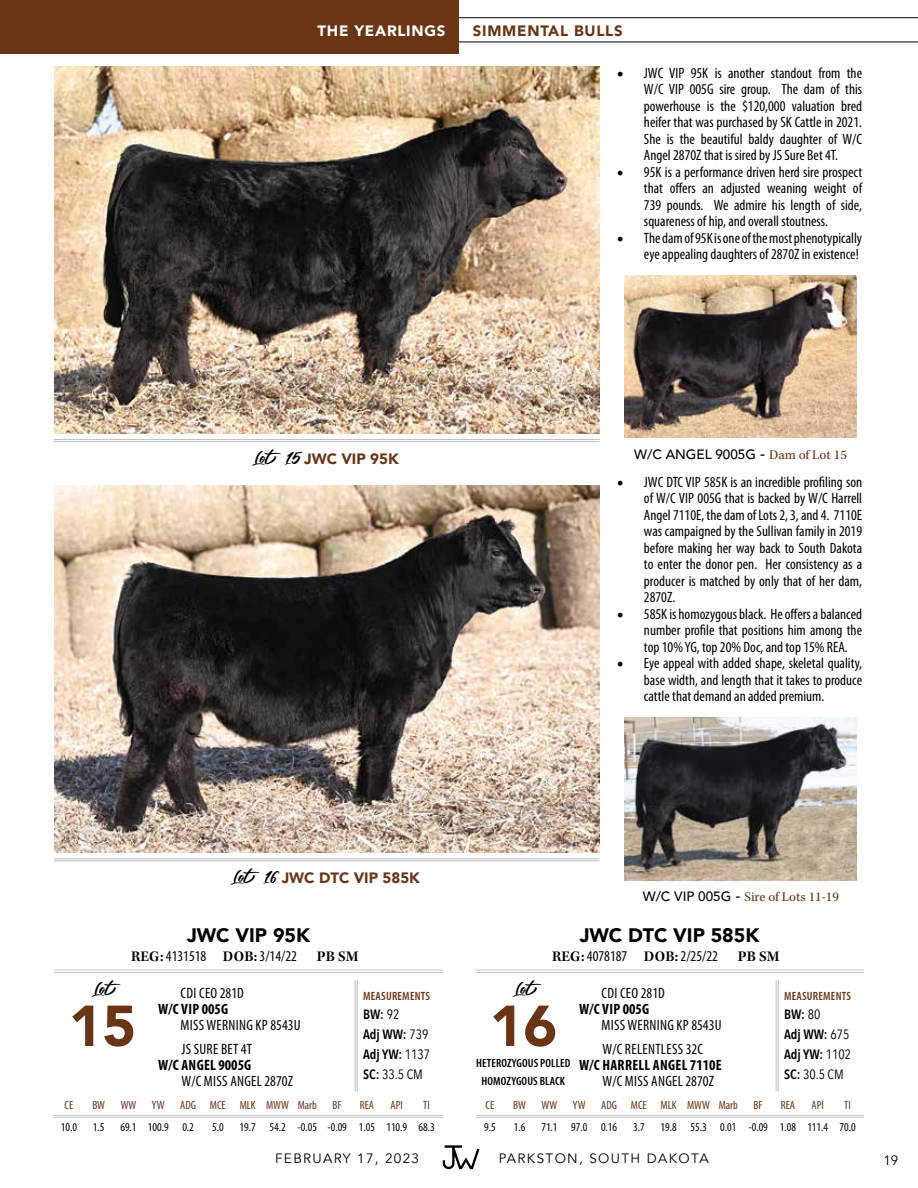
<style>
.page{position:relative;width:918px;height:1188px;background:#fff}
.page>*{position:absolute;margin:0;border:0;box-sizing:border-box;transform-origin:0 0}
.t1{font:900 57px "Avenir";color:#6a3515}
.t2{font:900 19.5px "Avenir";color:#000}
.t3{font:16.5px "Fair Prosper";color:#000}
.t4{font:condensed 15px/16.5px "Myriad Pro";color:#000;text-align:justify}
.t5{font:condensed 15px/32.2px "Myriad Pro";letter-spacing:.02em;color:#000}
.t6{font:700 condensed 15px "Myriad Pro";letter-spacing:.02em;color:#000}
.t7{font:900 15px "Avenir";color:#6a3515}
.t8{font:900 15px "Avenir";letter-spacing:.05em;color:#6a3515}
.t9{font:900 15px "Avenir";letter-spacing:.05em;color:#fff}
.t10{font:600 15px "Kepler Std";letter-spacing:.005em;color:#000}
.t11{font:600 13.5px/20.4px "Avenir Next Condensed";color:#000}
.t12{font:13.5px "Avenir";letter-spacing:.1em;color:#000}
.t13{font:13.5px "Kepler Std";color:#6a3515}
.t14{font:500 13.5px "Avenir";color:#000}
.t15{font:condensed 12px "Myriad Pro";color:#000}
.t16{font:condensed 12px "Myriad Pro";color:#6a3515}
.t17{font:600 condensed 12px/18.3px "Myriad Pro";letter-spacing:.01em;color:#000;text-align:center}
.t18{font:600 condensed 12px "Myriad Pro";letter-spacing:.02em;color:#6a3515}
.s1{font-family:"Minion Pro";font-stretch:normal;font-size:18px}
.s2{font-family:"Fair Prosper";font-weight:400;font-size:16.5px;color:#000}
.s3{font-family:"Bell Gothic Std";font-weight:700;font-size:15px}
.s4{font-family:"Kepler Std";font-weight:400;color:#6a3515}
.s5{font-family:"Avenir";font-weight:500;color:#000}
.s6{font-family:"Bell Gothic Std";font-weight:700;font-size:15px;color:#000}
.s7{font-family:"Kepler Std";font-weight:600;font-stretch:normal}
.s8{font-weight:400}
</style>
<div class="page">
<svg style="left:443px;top:1145px;width:37px;height:25px"></svg>
<div style="left:0;top:0;width:459px;height:54px;background:#6a3515"></div>
<hr style="left:459px;top:17px;width:459px;height:1px;background:#000">
<hr style="left:459px;top:42px;width:459px;height:1px;background:#000">
<img style="left:624px;top:275px;width:233px;height:163px">
<img style="left:624px;top:718px;width:233px;height:162px">
<hr style="left:54px;top:439px;width:546px;height:1px;background:#bcbec0">
<hr style="left:54px;top:441px;width:546px;height:1px;background:#bcbec0">
<img style="left:54px;top:66px;width:546px;height:368px">
<hr style="left:54px;top:858px;width:546px;height:1px;background:#bcbec0">
<hr style="left:54px;top:860px;width:546px;height:1px;background:#bcbec0">
<img style="left:54px;top:486px;width:546px;height:367px">
<hr style="left:54px;top:972px;width:389px;height:1px;background:#bcbec0">
<hr style="left:54px;top:970px;width:389px;height:1px;background:#bcbec0">
<hr style="left:357px;top:980px;width:1px;height:111px;background:#bcbec0">
<hr style="left:355px;top:980px;width:1px;height:111px;background:#bcbec0">
<hr style="left:54px;top:1117px;width:389px;height:1px;background:#bcbec0">
<hr style="left:54px;top:1115px;width:389px;height:1px;background:#bcbec0">
<hr style="left:475px;top:972px;width:389px;height:1px;background:#bcbec0">
<hr style="left:475px;top:970px;width:389px;height:1px;background:#bcbec0">
<hr style="left:778px;top:980px;width:1px;height:111px;background:#bcbec0">
<hr style="left:776px;top:980px;width:1px;height:111px;background:#bcbec0">
<hr style="left:475px;top:1117px;width:389px;height:1px;background:#bcbec0">
<hr style="left:475px;top:1115px;width:389px;height:1px;background:#bcbec0">
<p class="t9" style="left:318px;top:18px;width:129px">THE YEARLINGS</p>
<p class="t8" style="left:473px;top:18px;width:151px">SIMMENTAL BULLS</p>
<p class="t4" style="left:644px;top:64px;width:220px;text-indent:-27px"><span class="s1">•</span> JWC VIP 95K is another standout from the W/C VIP 005G sire group. The dam of this powerhouse is the $120,000 valuation bred heifer that was purchased by SK Cattle in 2021.<br>She is the beautiful baldy daughter of W/C Angel 2870Z that is sired by JS Sure Bet 4T.</p>
<p class="t4" style="left:644px;top:163px;width:220px;text-indent:-27px"><span class="s1">•</span> 95K is a performance driven herd sire prospect that offers an adjusted weaning weight of 739 pounds. We admire his length of side, squareness of hip, and overall stoutness.</p>
<p class="t4" style="left:617px;top:229px;width:247px;text-align:right"><span class="s1">•</span> The dam of 95K is one of the most phenotypically eye appealing daughters of 2870Z in existence!</p>
<p class="t7" style="left:255px;top:446px;width:146px"><span class="s2">Lot 15</span> JWC VIP 95K</p>
<p class="t14" style="left:634px;top:442px;width:214px">W/C ANGEL 9005G <span class="s3">-</span> <span class="s4">Dam of Lot 15</span></p>
<p class="t4" style="left:644px;top:473px;width:220px;text-indent:-27px"><span class="s1">•</span> JWC DTC VIP 585K is an incredible profiling son of W/C VIP 005G that is backed by W/C Harrell Angel 7110E, the dam of Lots 2, 3, and 4. 7110E was campaigned by the Sullivan family in 2019 before making her way back to South Dakota to enter the donor pen. Her consistency as a producer is matched by only that of her dam, 2870Z.</p>
<p class="t4" style="left:644px;top:605px;width:220px;text-indent:-27px"><span class="s1">•</span> 585K is homozygous black. He offers a balanced number profile that positions him among the top 10% YG, top 20% Doc, and top 15% REA.</p>
<p class="t4" style="left:644px;top:655px;width:220px;text-indent:-27px"><span class="s1">•</span> Eye appeal with added shape, skeletal quality, base width, and length that it takes to produce cattle that demand an added premium.</p>
<p class="t7" style="left:234px;top:865px;width:188px"><span class="s2">Lot 16</span> JWC DTC VIP 585K</p>
<p class="t13" style="left:643px;top:889px;width:198px"><span class="s5">W/C VIP 005G</span> <span class="s6">-</span> Sire of Lots 11-19</p>
<h2 class="t2" style="left:187px;top:919px;width:125px">JWC VIP 95K</h2>
<h2 class="t2" style="left:580px;top:919px;width:181px">JWC DTC VIP 585K</h2>
<p class="t4" style="left:131px;top:948px;width:167px"><span class="s7">REG:</span> 4131518 <span class="s7">DOB:</span> 3/14/22</p>
<p class="t10" style="left:317px;top:948px;width:43px">PB SM</p>
<p class="t4" style="left:552px;top:948px;width:167px"><span class="s7">REG:</span> 4078187 <span class="s7">DOB:</span> 2/25/22</p>
<p class="t10" style="left:738px;top:948px;width:43px">PB SM</p>
<p class="t3" style="left:95px;top:979px;width:30px">Lot</p>
<h1 class="t1" style="left:69px;top:977px;width:69px">15</h1>
<p class="t5" style="left:181px;top:976px;width:121px">CDI CEO 281D<br>MISS WERNING KP 8543U</p>
<p class="t6" style="left:158px;top:999px;width:72px">W/C VIP 005G</p>
<p class="t5" style="left:181px;top:1033px;width:113px">JS SURE BET 4T<br>W/C MISS ANGEL 2870Z</p>
<p class="t6" style="left:158px;top:1056px;width:95px">W/C ANGEL 9005G</p>
<p class="t18" style="left:363px;top:988px;width:68px">MEASUREMENTS</p>
<p class="t11" style="left:363px;top:1004px;width:38px">BW: <span class="s8">92</span></p>
<p class="t11" style="left:363px;top:1023px;width:69px">Adj WW: <span class="s8">739<br></span>Adj YW: <span class="s8">1137<br></span>SC: <span class="s8">33.5 CM</span></p>
<p class="t3" style="left:516px;top:979px;width:30px">Lot</p>
<h1 class="t1" style="left:490px;top:977px;width:69px">16</h1>
<p class="t17" style="left:476px;top:1054px;width:96px">HETEROZYGOUS POLLED<br>HOMOZYGOUS BLACK</p>
<p class="t5" style="left:602px;top:976px;width:121px">CDI CEO 281D<br>MISS WERNING KP 8543U</p>
<p class="t6" style="left:579px;top:999px;width:72px">W/C VIP 005G</p>
<p class="t5" style="left:602px;top:1033px;width:113px">W/C RELENTLESS 32C<br>W/C MISS ANGEL 2870Z</p>
<p class="t6" style="left:579px;top:1056px;width:144px">W/C HARRELL ANGEL 7110E</p>
<p class="t18" style="left:784px;top:988px;width:68px">MEASUREMENTS</p>
<p class="t11" style="left:784px;top:1004px;width:38px">BW: <span class="s8">80</span></p>
<p class="t11" style="left:784px;top:1023px;width:69px">Adj WW: <span class="s8">675<br></span>Adj YW: <span class="s8">1102<br></span>SC: <span class="s8">30.5 CM</span></p>
<p class="t16" style="left:65px;top:1098px;width:10px">CE</p>
<p class="t16" style="left:92px;top:1098px;width:14px">BW</p>
<p class="t16" style="left:121px;top:1098px;width:17px">WW</p>
<p class="t16" style="left:152px;top:1098px;width:14px">YW</p>
<p class="t16" style="left:180px;top:1098px;width:138px">ADG MCE MLK MWW Marb</p>
<p class="t16" style="left:333px;top:1098px;width:11px">BF</p>
<p class="t16" style="left:360px;top:1098px;width:16px">REA</p>
<p class="t16" style="left:391px;top:1098px;width:14px">API</p>
<p class="t16" style="left:423px;top:1098px;width:8px">TI</p>
<p class="t15" style="left:61px;top:1120px;width:18px">10.0</p>
<p class="t15" style="left:93px;top:1120px;width:13px">1.5</p>
<p class="t15" style="left:120px;top:1120px;width:75px">69.1 100.9 0.2</p>
<p class="t15" style="left:212px;top:1120px;width:13px">5.0</p>
<p class="t15" style="left:240px;top:1120px;width:197px">19.7 54.2 -0.05 -0.09 1.05 110.9 68.3</p>
<p class="t16" style="left:486px;top:1098px;width:10px">CE</p>
<p class="t16" style="left:513px;top:1098px;width:14px">BW</p>
<p class="t16" style="left:542px;top:1098px;width:17px">WW</p>
<p class="t16" style="left:573px;top:1098px;width:14px">YW</p>
<p class="t16" style="left:601px;top:1098px;width:138px">ADG MCE MLK MWW Marb</p>
<p class="t16" style="left:754px;top:1098px;width:11px">BF</p>
<p class="t16" style="left:781px;top:1098px;width:16px">REA</p>
<p class="t16" style="left:812px;top:1098px;width:14px">API</p>
<p class="t16" style="left:844px;top:1098px;width:8px">TI</p>
<p class="t15" style="left:484px;top:1120px;width:13px">9.5</p>
<p class="t15" style="left:514px;top:1120px;width:13px">1.6</p>
<p class="t15" style="left:541px;top:1120px;width:77px">71.1 97.0 0.16</p>
<p class="t15" style="left:633px;top:1120px;width:13px">3.7</p>
<p class="t15" style="left:661px;top:1120px;width:197px">19.8 55.3 0.01 -0.09 1.08 111.4 70.0</p>
<p class="t12" style="left:275px;top:1150px;width:146px">FEBRUARY 17, 2023</p>
<p class="t12" style="left:499px;top:1150px;width:211px">PARKSTON, SOUTH DAKOTA</p>
<p class="t12" style="left:883px;top:1152px;width:17px">19</p>
</div>
